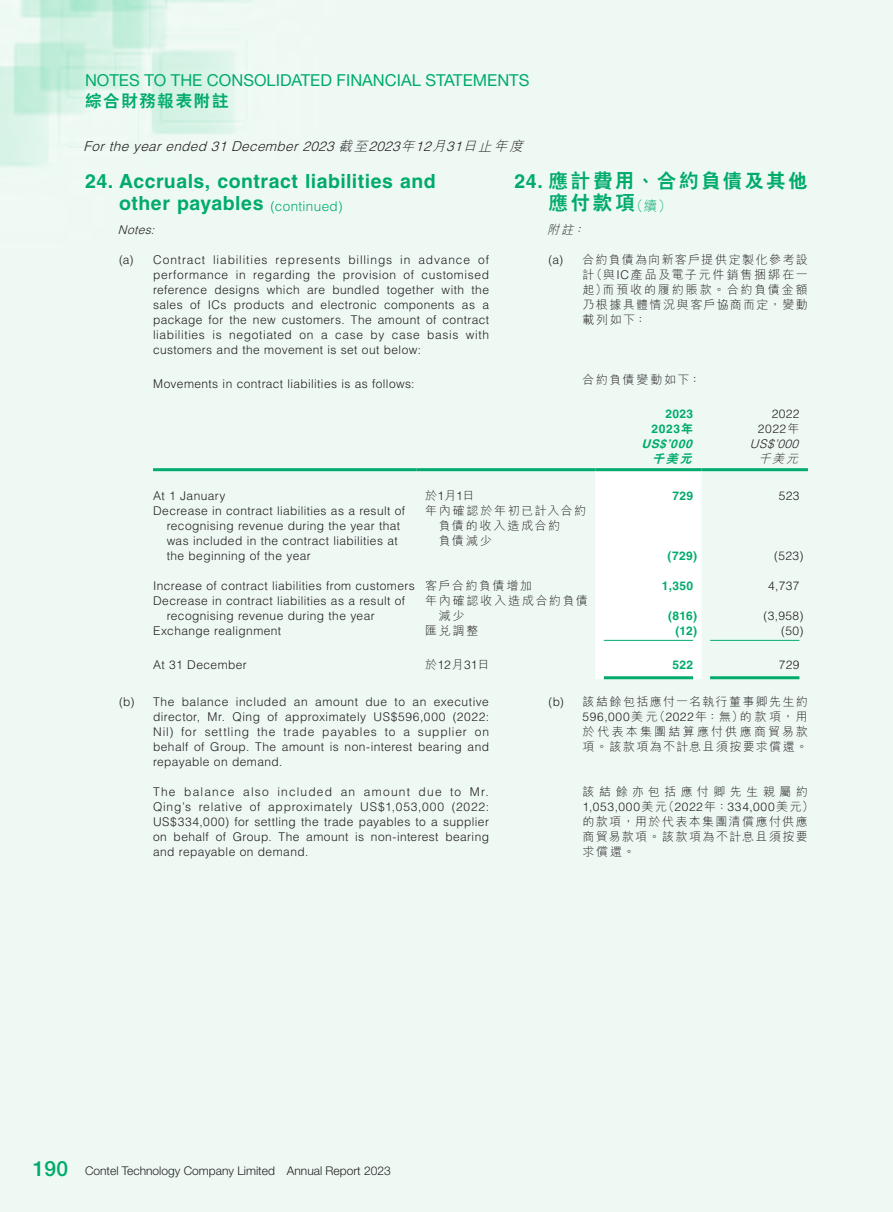
<style>
.page{position:relative;width:893px;height:1212px;background:#fff}
.page>*{position:absolute;margin:0;border:0;box-sizing:border-box;transform-origin:0 0}
._01_H1{font:700 19.5px/22.5px "Helvetica LT Std";letter-spacing:.025em;color:#00ab6b}
._01_H1-2{font:800 19.5px/22.5px "C Hei 2 HK";letter-spacing:.13em;color:#00ab6b}
.t1{font:16.5px "Helvetica Neue LT Std";color:#00ab6b}
.t2{font:800 16.5px "C Hei 2 HK";letter-spacing:.1em;color:#00ab6b}
.t3{font:italic 300 13.5px "Helvetica LT Std";color:#231f20}
._06_Notes{font:300 12px/15px "Helvetica LT Std";letter-spacing:.035em;color:#231f20;text-align:justify}
._50_Table_txt{font:300 12px/15px "Helvetica LT Std";letter-spacing:.03em;color:#231f20}
._06_Notes-2{font:300 12px/15px "M Hei HK";letter-spacing:.13em;color:#231f20;text-align:justify}
._50_Table_txt-2{font:300 12px/15px "M Hei HK";letter-spacing:.14em;color:#231f20}
.t4{font:300 12px "Helvetica Neue LT Std";color:#231f20}
._00_txt{font:300 12px "Helvetica LT Std";letter-spacing:.03em;color:#231f20}
._50_Table_txt-3{font:700 12px "Helvetica LT Std";letter-spacing:.03em;color:#00ab6b}
._00_txt-2{font:300 12px "M Hei HK";letter-spacing:.14em;color:#231f20}
._50_Table_txt-4{font:italic 700 12px "Helvetica LT Std";color:#00ab6b}
._50_Table_txt-5{font:italic 300 12px "Helvetica LT Std";color:#231f20}
._06_Notes-3{font:italic 300 12px "Helvetica LT Std";color:#231f20}
._06_Notes-4{font:italic 300 12px "M Hei HK";color:#231f20}
._50_Table_txt-6{font:italic 800 12px "C Hei 2 HK";color:#00ab6b}
._50_Table_txt-7{font:italic 300 12px "M Hei HK";color:#231f20}
.s1{font-family:"M Hei HK"}
.s2{font-weight:300;font-size:13.5px}
.s3{font-family:"Helvetica LT Std";font-weight:700}
.s4{font-family:"M Hei HK";font-weight:300;font-size:13.5px}
.s5{font-family:"Helvetica LT Std"}
.s6{font-family:"C Hei 2 HK";font-weight:800}
.s7{font-weight:500;font-size:21px;color:#00ab6b}
</style>
<div class="page">
<svg style="left:595px;top:471px;width:107px;height:208px"></svg>
<hr style="left:153px;top:468px;width:264px;height:3px;background:#00ab6b">
<hr style="left:417px;top:468px;width:178px;height:3px;background:#00ab6b">
<hr style="left:595px;top:468px;width:107px;height:3px;background:#00ab6b">
<hr style="left:702px;top:468px;width:106px;height:3px;background:#00ab6b">
<hr style="left:604px;top:640px;width:89px;height:1px;background:#00ab6b">
<hr style="left:710px;top:640px;width:89px;height:1px;background:#00ab6b">
<hr style="left:604px;top:676px;width:89px;height:3px;background:#00ab6b">
<hr style="left:710px;top:676px;width:89px;height:3px;background:#00ab6b">
<h2 class="t1" style="left:85px;top:70px;width:446px">NOTES TO THE CONSOLIDATED FINANCIAL STATEMENTS</h2>
<h2 class="t2" style="left:85px;top:93px;width:145px">綜合財務報表附註</h2>
<p class="t3" style="left:84px;top:138px;width:444px">Forthe yearended 31 December2023 <span class="s1">截至</span>2023<span class="s1">年</span>12<span class="s1">月</span>31<span class="s1">日止年度</span></p>
<p class="_01_H1" style="left:119px;top:169px;width:318px;text-indent:-34px">24. Accruals, contract liabilities and other payables <span class="s2">(continued)</span></p>
<p class="_06_Notes-3" style="left:118px;top:222px;width:42px">Notes:</p>
<p class="_06_Notes" style="left:153px;top:252px;width:337px;text-indent:-34px">(a) Contract liabilities represents billings in advance of performance in regarding the provision of customised reference designs which are bundled together with the sales of ICs products and electronic components as a package for the new customers. The amount of contract liabilities is negotiated on a case by case basis with customers and the movement is set out below:</p>
<p class="_00_txt" style="left:153px;top:376px;width:263px">Movements in contract liabilities is as follows:</p>
<p class="_01_H1-2" style="left:548px;top:169px;width:261px;text-indent:-34px"><span class="s3">24.</span> 應計費用、合約負債及其他應付款項<span class="s4">（續）</span></p>
<p class="_06_Notes-4" style="left:547px;top:223px;width:42px">附註：</p>
<p class="_06_Notes-2" style="left:583px;top:251px;width:227px;text-indent:-34px"><span class="s5">(a)</span> 合約負債為向新客戶提供定製化參考設計（與<span class="s5">IC</span>產品及電子元件銷售捆綁在一起）而預收的履約賬款。合約負債金額乃根據具體情況與客戶協商而定，變動載列如下：</p>
<p class="_00_txt-2" style="left:583px;top:373px;width:120px">合約負債變動如下：</p>
<p class="_50_Table_txt-3" style="left:665px;top:407px;width:29px">2023</p>
<p class="_50_Table_txt" style="left:772px;top:406px;width:29px">2022</p>
<p class="_50_Table_txt-3" style="left:651px;top:422px;width:43px">2023<span class="s6">年</span></p>
<p class="_50_Table_txt" style="left:758px;top:421px;width:43px">2022<span class="s1">年</span></p>
<p class="_50_Table_txt-4" style="left:641px;top:437px;width:56px">US$’000</p>
<p class="_50_Table_txt-5" style="left:750px;top:436px;width:54px">US$’000</p>
<p class="_50_Table_txt-6" style="left:652px;top:453px;width:45px">千美元</p>
<p class="_50_Table_txt-7" style="left:758px;top:453px;width:45px">千美元</p>
<p class="_50_Table_txt" style="left:153px;top:488px;width:74px">At 1 January</p>
<p class="_50_Table_txt-2" style="left:425px;top:488px;width:51px">於<span class="s5">1</span>月<span class="s5">1</span>日</p>
<p class="_50_Table_txt-3" style="left:672px;top:488px;width:22px">729</p>
<p class="_50_Table_txt" style="left:779px;top:488px;width:22px">523</p>
<p class="_50_Table_txt" style="left:167px;top:503px;width:240px;text-indent:-14px">Decrease in contract liabilities as a result of recognising revenue during the year that was included in the contract liabilities at the beginning of the year</p>
<p class="_50_Table_txt-2" style="left:439px;top:503px;width:149px;text-indent:-14px">年內確認於年初已計入合約負債的收入造成合約<br>負債減少</p>
<p class="_50_Table_txt-3" style="left:667px;top:548px;width:31px">(729)</p>
<p class="_50_Table_txt" style="left:774px;top:548px;width:31px">(523)</p>
<p class="_50_Table_txt" style="left:153px;top:578px;width:263px">Increase of contract liabilities from customers</p>
<p class="_50_Table_txt-2" style="left:425px;top:578px;width:108px">客戶合約負債增加</p>
<p class="_50_Table_txt-3" style="left:662px;top:578px;width:33px">1,350</p>
<p class="_50_Table_txt" style="left:768px;top:578px;width:33px">4,737</p>
<p class="_50_Table_txt" style="left:167px;top:593px;width:240px;text-indent:-14px">Decrease in contract liabilities as a result of recognising revenue during the year</p>
<p class="_50_Table_txt-2" style="left:439px;top:593px;width:150px;text-indent:-14px">年內確認收入造成合約負債減少</p>
<p class="_50_Table_txt-3" style="left:668px;top:608px;width:30px">(816)</p>
<p class="_50_Table_txt" style="left:764px;top:608px;width:41px">(3,958)</p>
<p class="_50_Table_txt" style="left:153px;top:623px;width:130px">Exchange realignment</p>
<p class="_50_Table_txt-2" style="left:425px;top:623px;width:55px">匯兌調整</p>
<p class="_50_Table_txt-3" style="left:675px;top:623px;width:23px">(12)</p>
<p class="_50_Table_txt" style="left:781px;top:623px;width:24px">(50)</p>
<p class="_50_Table_txt" style="left:153px;top:657px;width:95px">At 31 December</p>
<p class="_50_Table_txt" style="left:425px;top:657px;width:66px"><span class="s1">於</span>12<span class="s1">月</span>31<span class="s1">日</span></p>
<p class="_50_Table_txt-3" style="left:672px;top:658px;width:22px">522</p>
<p class="_50_Table_txt" style="left:779px;top:657px;width:22px">729</p>
<p class="_06_Notes" style="left:153px;top:694px;width:337px;text-indent:-34px">(b) The balance included an amount due to an executive director, Mr. Qing of approximately US$596,000 (2022:<br>Nil) for settling the trade payables to a supplier on behalf of Group. The amount is non-interest bearing and repayable on demand.</p>
<p class="_06_Notes" style="left:153px;top:784px;width:337px">The balance also included an amount due to Mr.<br>Qing’s relative of approximately US$1,053,000 (2022:<br>US$334,000) for settling the trade payables to a supplier on behalf of Group. The amount is non-interest bearing and repayable on demand.</p>
<p class="_06_Notes-2" style="left:583px;top:694px;width:227px;text-indent:-34px"><span class="s5">(b)</span> 該結餘包括應付一名執行董事卿先生約<span class="s5">596,000</span>美元（<span class="s5">2022</span>年：無）的款項，用於代表本集團結算應付供應商貿易款項。該款項為不計息且須按要求償還。</p>
<p class="_06_Notes-2" style="left:583px;top:784px;width:233px;text-align:left">該結餘亦包括應付卿先生親屬約<br><span class="s5">1,053,000</span>美元（<span class="s5">2022</span>年：<span class="s5">334,000</span>美元）的款項，用於代表本集團清償應付供應商貿易款項。該款項為不計息且須按要求償還。</p>
<p class="t4" style="left:33px;top:1163px;width:359px"><span class="s7">190</span> Contel Technology Company Limited Annual Report 2023</p>
</div>
